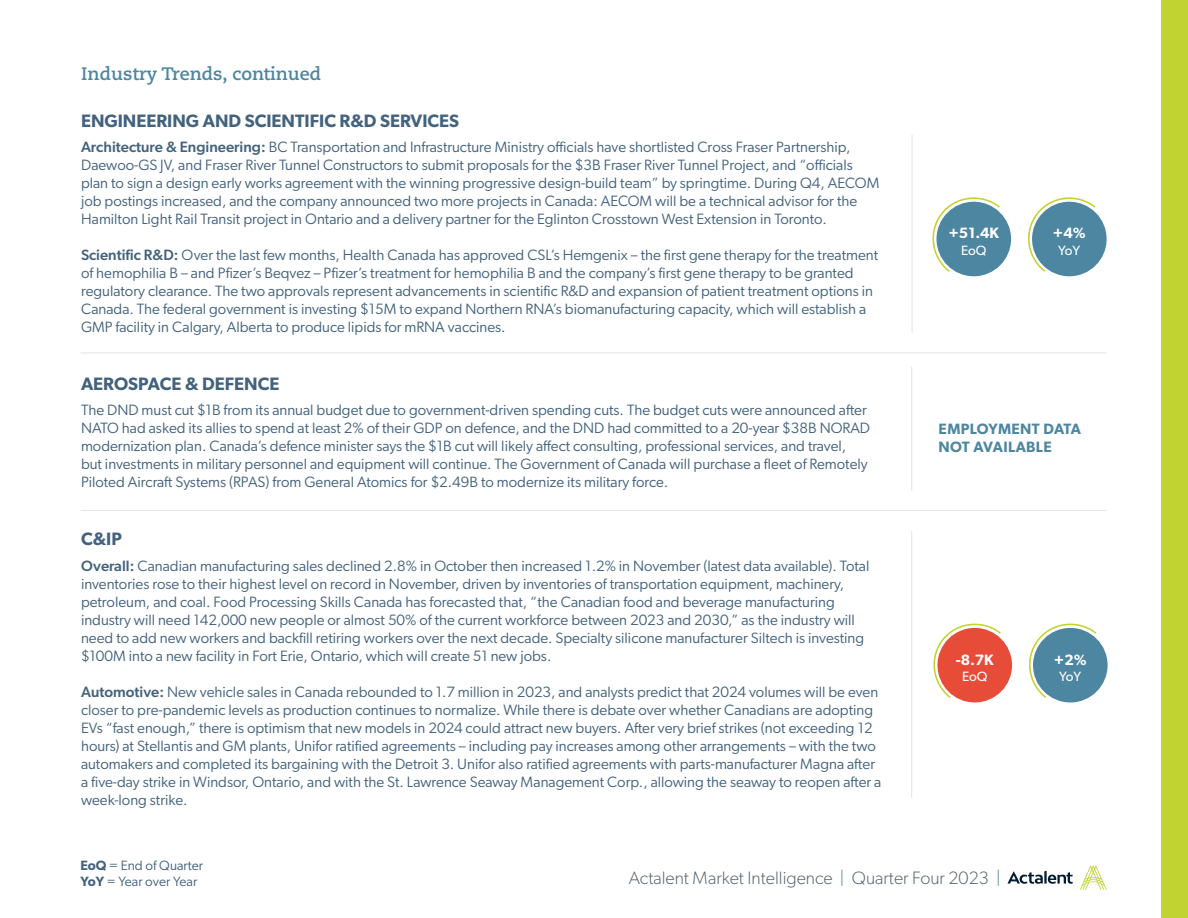
<style>
.page{position:relative;width:1188px;height:918px;background:#fff}
.page>*{position:absolute;margin:0;border:0;box-sizing:border-box;transform-origin:0 0}
.t1{font:600 18px "Gibson";color:#43627d}
.t2{font:300 18px "Gibson";color:#5b6771}
.t3{font:700 18px "Caecilia LT Pro 75";color:#4d86a0}
.t4{font:15px/18px "Gibson";color:#43627d}
.t5{font:600 15px/18px "Gibson";letter-spacing:.025em;color:#4d86a0}
.t6{font:600 15px "Gibson";color:#fff}
.t7{font:13.5px/16.2px "Gibson";color:#43627d}
.t8{font:13.5px "Gibson";letter-spacing:-.005em;color:#fff}
.s1{font-weight:500}
.s2{font-weight:600}
.s3{color:#4d86a0}
</style>
<div class="page">
<svg style="left:1008px;top:871px;width:65px;height:13px"></svg>
<svg style="left:1080px;top:865px;width:27px;height:25px"></svg>
<hr style="left:912px;top:135px;width:1px;height:198px;background:#e2e4e6">
<hr style="left:911px;top:367px;width:1px;height:124px;background:#e2e4e6">
<div style="left:1161px;top:0;width:27px;height:918px;background:#c0d330"></div>
<hr style="left:81px;top:353px;width:1026px;height:1px;background:#e2e4e6">
<div style="left:936px;top:202px;width:75px;height:74px;background:#4d86a0;border-radius:50%"></div>
<svg style="left:932px;top:197px;width:68px;height:75px"></svg>
<div style="left:1032px;top:202px;width:75px;height:74px;background:#4d86a0;border-radius:50%"></div>
<svg style="left:1028px;top:197px;width:67px;height:75px"></svg>
<hr style="left:81px;top:510px;width:1026px;height:1px;background:#e2e4e6">
<hr style="left:911px;top:531px;width:1px;height:267px;background:#e2e4e6">
<div style="left:937px;top:628px;width:75px;height:74px;background:#e64c38;border-radius:50%"></div>
<svg style="left:933px;top:623px;width:68px;height:75px"></svg>
<div style="left:1033px;top:628px;width:75px;height:74px;background:#4d86a0;border-radius:50%"></div>
<svg style="left:1029px;top:623px;width:67px;height:75px"></svg>
<p class="t3" style="left:81px;top:61px;width:241px">Industry Trends, continued</p>
<p class="t1" style="left:81px;top:110px;width:380px">ENGINEERING AND SCIENTIFIC R&amp;D SERVICES</p>
<p class="t4" style="left:81px;top:138px;width:800px"><span class="s1">Architecture &amp; Engineering:</span> BC Transportation and Infrastructure Ministry officials have shortlisted Cross Fraser Partnership, Daewoo-GS JV, and Fraser River Tunnel Constructors to submit proposals for the $3B Fraser River Tunnel Project, and “officials plan to sign a design early works agreement with the winning progressive design-build team” by springtime. During Q4, AECOM job postings increased, and the company announced two more projects in Canada: AECOM will be a technical advisor for the Hamilton Light Rail Transit project in Ontario and a delivery partner for the Eglinton Crosstown West Extension in Toronto.</p>
<p class="t4" style="left:81px;top:246px;width:799px"><span class="s1">Scientific R&amp;D:</span> Over the last few months, Health Canada has approved CSL’s Hemgenix – the first gene therapy for the treatment of hemophilia B – and Pfizer’s Beqvez – Pfizer’s treatment for hemophilia B and the company’s first gene therapy to be granted regulatory clearance. The two approvals represent advancements in scientific R&amp;D and expansion of patient treatment options in Canada. The federal government is investing $15M to expand Northern RNA’s biomanufacturing capacity, which will establish a GMP facility in Calgary, Alberta to produce lipids for mRNA vaccines.</p>
<p class="t1" style="left:81px;top:373px;width:200px">AEROSPACE &amp; DEFENCE</p>
<p class="t4" style="left:81px;top:401px;width:791px">The DND must cut $1B from its annual budget due to government-driven spending cuts. The budget cuts were announced after NATO had asked its allies to spend at least 2% of their GDP on defence, and the DND had committed to a 20-year $38B NORAD modernization plan. Canada’s defence minister says the $1B cut will likely affect consulting, professional services, and travel, but investments in military personnel and equipment will continue. The Government of Canada will purchase a fleet of Remotely Piloted Aircraft Systems (RPAS) from General Atomics for $2.49B to modernize its military force.</p>
<p class="t1" style="left:81px;top:528px;width:42px">C&amp;IP</p>
<p class="t4" style="left:81px;top:556px;width:790px"><span class="s1">Overall:</span> Canadian manufacturing sales declined 2.8% in October then increased 1.2% in November (latest data available). Total inventories rose to their highest level on record in November, driven by inventories of transportation equipment, machinery, petroleum, and coal. Food Processing Skills Canada has forecasted that, “the Canadian food and beverage manufacturing industry will need 142,000 new people or almost 50% of the current workforce between 2023 and 2030,” as the industry will need to add new workers and backfill retiring workers over the next decade. Specialty silicone manufacturer Siltech is investing $100M into a new facility in Fort Erie, Ontario, which will create 51 new jobs.</p>
<p class="t4" style="left:81px;top:682px;width:802px"><span class="s1">Automotive:</span> New vehicle sales in Canada rebounded to 1.7 million in 2023, and analysts predict that 2024 volumes will be even closer to pre-pandemic levels as production continues to normalize. While there is debate over whether Canadians are adopting EVs “fast enough,” there is optimism that new models in 2024 could attract new buyers. After very brief strikes (not exceeding 12 hours) at Stellantis and GM plants, Unifor ratified agreements – including pay increases among other arrangements – with the two automakers and completed its bargaining with the Detroit 3. Unifor also ratified agreements with parts-manufacturer Magna after a five-day strike in Windsor, Ontario, and with the St. Lawrence Seaway Management Corp., allowing the seaway to reopen after a week-long strike.</p>
<p class="t6" style="left:948px;top:224px;width:52px">+51.4K</p>
<p class="t8" style="left:961px;top:242px;width:27px">EoQ</p>
<p class="t6" style="left:1053px;top:224px;width:34px">+4%</p>
<p class="t8" style="left:1058px;top:242px;width:24px">YoY</p>
<p class="t5" style="left:939px;top:419px;width:144px">EMPLOYMENT DATA<br>NOT AVAILABLE</p>
<p class="t6" style="left:956px;top:650px;width:39px">-8.7K</p>
<p class="t8" style="left:962px;top:668px;width:27px">EoQ</p>
<p class="t6" style="left:1054px;top:650px;width:34px">+2%</p>
<p class="t8" style="left:1059px;top:668px;width:24px">YoY</p>
<p class="t7" style="left:81px;top:857px;width:124px"><span class="s2">EoQ</span> = End of Quarter<br><span class="s2">YoY</span> = Year over Year</p>
<p class="t2" style="left:629px;top:867px;width:373px">Actalent Market Intelligence <span class="s3">|</span> Quarter Four 2023 <span class="s3">|</span></p>
</div>
